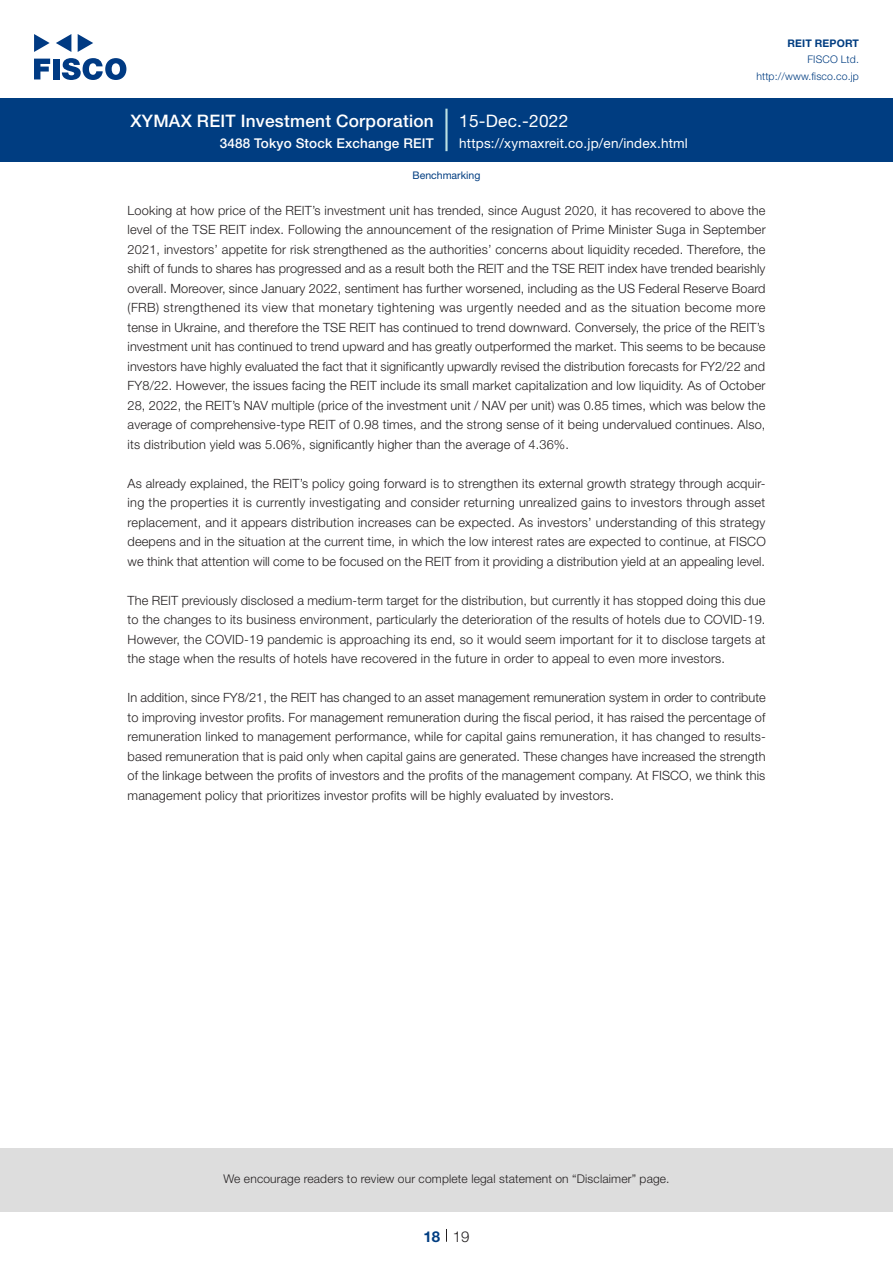
<style>
.page{position:relative;width:893px;height:1263px;background:#fff}
.page>*{position:absolute;margin:0;border:0;box-sizing:border-box;transform-origin:0 0}
.t1{font:500 17.25px "Helvetica Neue LT Std";letter-spacing:.015em;color:#fff}
.t2{font:17.25px "Helvetica Neue LT Std";letter-spacing:.015em;color:#fff}
.t3{font:300 15px "Helvetica Neue LT Std";color:#231f20}
.t4{font:700 15px "Helvetica Neue LT Std";color:#003d81}
.t5{font:13.5px "Helvetica Neue LT Std";letter-spacing:.015em;color:#fff}
.t6{font:500 13.5px "Helvetica Neue LT Std";letter-spacing:.015em;color:#fff}
.t7{font:300 12.75px/19.5px "Helvetica Neue LT Std";letter-spacing:.015em;color:#231f20;text-align:justify}
.t8{font:300 12px "Helvetica Neue LT Std";letter-spacing:.015em;color:#231f20}
.t9{font:300 10.5px/16.5px "Helvetica Neue LT Std";letter-spacing:.015em;color:#003d81;text-align:right}
.t10{font:10.5px "Helvetica Neue LT Std";color:#003d81}
.t11{font:700 10.5px "Helvetica Neue LT Std";letter-spacing:.015em;color:#003d81}
</style>
<div class="page">
<div style="left:0;top:1148px;width:893px;height:64px;background:#ddd"></div>
<svg style="left:34px;top:59px;width:16px;height:20px"></svg>
<div style="left:53px;top:59px;width:6px;height:20px;background:#003a83"></div>
<svg style="left:62px;top:58px;width:64px;height:22px"></svg>
<svg style="left:34px;top:34px;width:16px;height:18px"></svg>
<svg style="left:78px;top:34px;width:15px;height:18px"></svg>
<svg style="left:56px;top:34px;width:15px;height:18px"></svg>
<div style="left:0;top:98px;width:893px;height:64px;background:#003d81"></div>
<hr style="left:445px;top:109px;width:3px;height:42px;background:#bbe0e3">
<svg style="left:446px;top:1229px;width:1px;height:13px"></svg>
<h1 class="t1" style="left:131px;top:110px;width:305px">XYMAX REIT Investment Corporation</h1>
<p class="t6" style="left:220px;top:135px;width:216px">3488 Tokyo Stock Exchange REIT</p>
<h1 class="t2" style="left:459px;top:110px;width:111px">15-Dec.-2022</h1>
<p class="t5" style="left:459px;top:135px;width:230px">https://xymaxreit.co j p. /en/index.html</p>
<p class="t11" style="left:787px;top:37px;width:73px">REIT REPORT</p>
<p class="t9" style="left:756px;top:51px;width:104px">FISCO Ltd. http://www.fisco.co j p.</p>
<p class="t10" style="left:413px;top:169px;width:69px">Benchmarking</p>
<p class="t7" style="left:128px;top:200px;width:640px">Looking at how price of the REIT s’ investment unit has trended, since August 2020, it has recovered to above the level of the TSE REIT index. Following the announcement of the resignation of Prime Minister Suga in September 2021, investors’ appetite for risk strengthened as the authorities’ concerns about liquidity receded. Therefore, the shift of funds to shares has progressed and as a result both the REIT and the TSE REIT index have trended bearishly overall. Moreover, since January 2022, sentiment has further worsened, including as the US Federal Reserve Board (FRB) strengthened its view that monetary tightening was urgently needed and as the situation become more tense in Ukraine, and therefore the TSE REIT has continued to trend downward. Conversely, the price of the REIT s’ investment unit has continued to trend upward and has greatly outperformed the market. This seems to be because investors have highly evaluated the fact that it significantly upwardly revised the distribution forecasts for FY2/22 and FY8/22. However, the issues facing the REIT include its small market capitalization and low liquidity. As of October 28, 2022, the REIT s’ NAV multiple (price of the investment unit / NAV per unit) was 0.85 times, which was below the average of comprehensive-type REIT of 0.98 times, and the strong sense of it being undervalued continues. Also, its distribution yield was 5.06%, significantly higher than the average of 4.36%.</p>
<p class="t7" style="left:128px;top:473px;width:639px">As already explained, the REIT s’ policy going forward is to strengthen its external growth strategy through acquir-</p>
<p class="t7" style="left:128px;top:512px;width:640px">replacement, and it appears distribution increases can be expected. As investors’ understanding of this strategy deepens and in the situation at the current time in, which the low interest rates are expected to continue, at FISCO we think that attention will come to be focused on the REIT from it providing a distribution yield at an appealing level.</p>
<p class="t7" style="left:128px;top:590px;width:640px">The REIT previously disclosed a medium-term target for the distribution, but currently it has stopped doing this due to the changes to its business environment, particularly the deterioration of the results of hotels due to COVID-19.<br>However, the COVID-19 pandemic is approaching its end, so it would seem important for it to disclose targets at the stage when the results of hotels have recovered in the future in order to appeal to even more investors.</p>
<p class="t7" style="left:128px;top:688px;width:640px">In addition, since FY8/21, the REIT has changed to an asset management remuneration system in order to contribute to improving investor profits. For management remuneration during the fiscal period it, has raised the percentage of</p>
<p class="t7" style="left:128px;top:746px;width:640px">based remuneration that is paid only when capital gains are generated. These changes have increased the strength</p>
<p class="t7" style="left:128px;top:493px;width:639px">ing the properties isit currently investigating and consider returning unrealized gains to investors through asset</p>
<p class="t7" style="left:128px;top:727px;width:640px">remuneration linked to management performance, while for capital gains remuneration it, has changed to results-</p>
<p class="t7" style="left:128px;top:766px;width:639px">of the linkage between the profits of investors and the profits of the management company. At FISCO, we think this management policy that prioritizes investor profits will be highly evaluated by investors.</p>
<p class="t8" style="left:223px;top:1171px;width:448px">We encourage readers to review our complete legal statement on “Disclaimer” page.</p>
<p class="t4" style="left:423px;top:1227px;width:18px">18</p>
<p class="t3" style="left:453px;top:1227px;width:18px">19</p>
</div>
